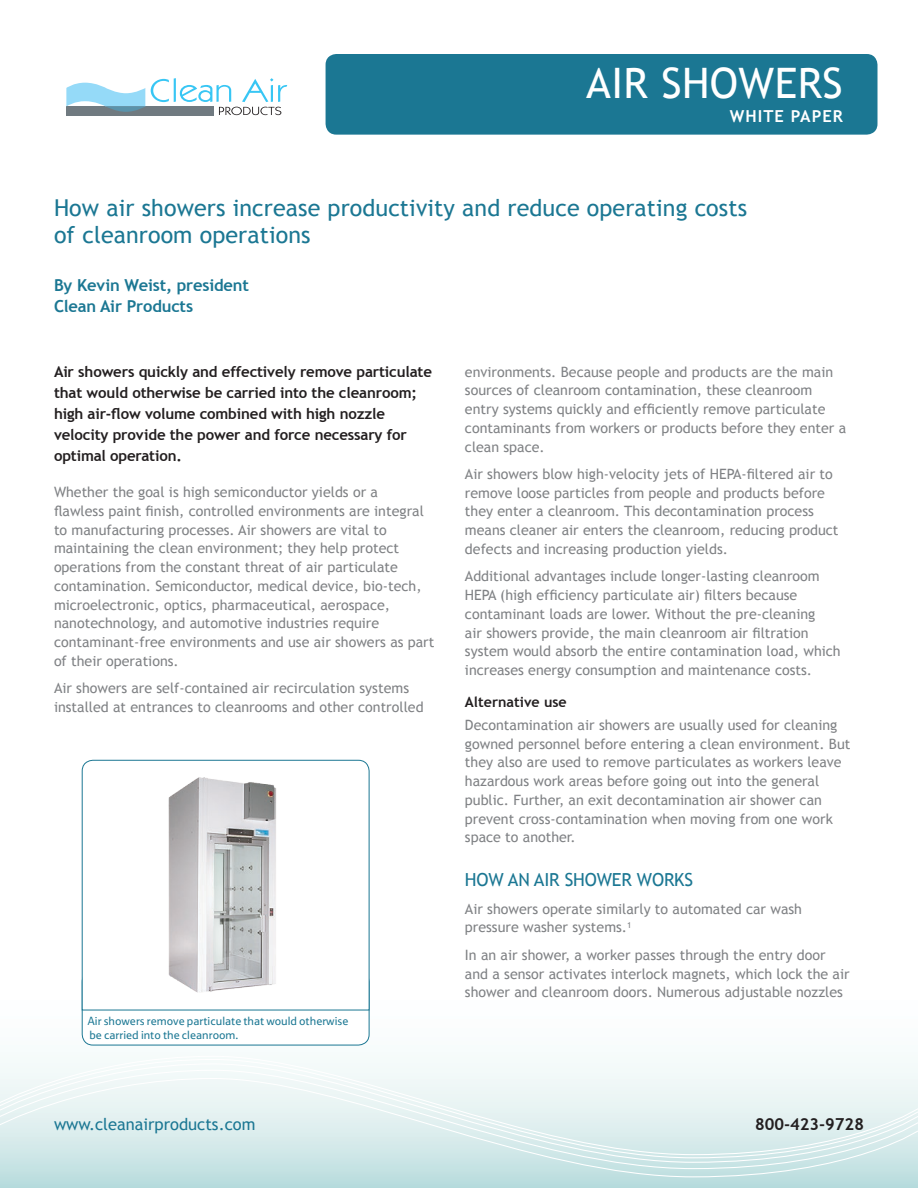
<style>
.page{position:relative;width:918px;height:1188px;background:#fff}
.page>*{position:absolute;margin:0;border:0;box-sizing:border-box;transform-origin:0 0}
.HEAD{font:42px "Trebuchet MS";letter-spacing:.01em;color:#fff}
.t1{font:23.25px/27px "Trebuchet MS";letter-spacing:.005em;color:#1b7793}
.SECTION_HEAD{font:18px "Trebuchet MS";letter-spacing:-.01em;color:#1b7793}
.BYLINE{font:700 16.5px/21px "Trebuchet MS";letter-spacing:-.01em;color:#1b7793}
.t2{font:16.5px "Trebuchet MS";color:#1b7793}
.t3{font:700 16.5px "Trebuchet MS";color:#231f20}
.SUBHEAD{font:700 16.5px "Trebuchet MS";letter-spacing:.06em;color:#fff}
.LEAD_IN{font:700 15px/21px "Trebuchet MS";letter-spacing:-.01em;color:#231f20}
.BODY{font:14.25px/18.8px "Trebuchet MS";color:#808285}
.SUBSECTION{font:700 14.25px "Trebuchet MS";color:#231f20}
.t4{font:12px/14.4px "Tesco";color:#1b7793}
</style>
<div class="page">
<svg style="left:0;top:1011px;width:918px;height:177px"></svg>
<hr style="left:0;top:1055px;width:918px;height:4px;background:#f6fbfa">
<hr style="left:0;top:1059px;width:918px;height:4px;background:#f5fbfa">
<div style="left:0;top:1063px;width:918px;height:6px;background:#f4fafa"></div>
<div style="left:0;top:1069px;width:918px;height:9px;background:#f2f9f9"></div>
<svg style="left:0;top:1078px;width:918px;height:100px;background:#dee"></svg>
<div style="left:66px;top:106px;width:148px;height:10px;background:#707a80"></div>
<svg style="left:151px;top:79px;width:18px;height:23px"></svg>
<hr style="left:174px;top:78px;width:2px;height:24px;background:#38c6f4">
<svg style="left:66px;top:83px;width:79px;height:29px"></svg>
<svg style="left:180px;top:78px;width:107px;height:37px"></svg>
<div style="left:326px;top:54px;width:552px;height:81px;background:#1b7793;border-radius:11px"></div>
<div style="left:82px;top:971px;width:287px;height:74px;background:#fff;border-radius:11px"></div>
<div style="left:82px;top:971px;width:287px;height:74px;border:1px solid #1b7793;border-radius:11px"></div>
<svg style="left:81px;top:760px;width:289px;height:251px"></svg>
<p class="HEAD" style="left:586px;top:58px;width:258px">AIR SHOWERS</p>
<p class="SUBHEAD" style="left:730px;top:105px;width:114px">WHITE PAPER</p>
<p class="t1" style="left:54px;top:194px;width:695px">How air showers increase productivity and reduce operating costs of cleanroom operations</p>
<p class="BYLINE" style="left:54px;top:275px;width:197px">By Kevin Weist, president<br>Clean Air Products</p>
<p class="LEAD_IN" style="left:54px;top:361px;width:380px">Air showers quickly and effectively remove particulate that would otherwise be carried into the cleanroom; high air-flow volume combined with high nozzle velocity provide the power and force necessary for optimal operation.</p>
<p class="BODY" style="left:54px;top:483px;width:382px">Whether the goal is high semiconductor yields or a<br>flawless paint finish, controlled environments are integral to manufacturing processes. Air showers are vital to maintaining the clean environment; they help protect operations from the constant threat of air particulate contamination. Semiconductor, medical device, bio-tech, microelectronic, optics, pharmaceutical, aerospace, nanotechnology, and automotive industries require contaminant-free environments and use air showers as part of their operations.</p>
<p class="BODY" style="left:54px;top:679px;width:371px">Air showers are self-contained air recirculation systems installed at entrances to cleanrooms and other controlled</p>
<p class="t4" style="left:88px;top:1013px;width:262px">Air showers remove particulate that would otherwise be carried into the cleanroom.</p>
<p class="BODY" style="left:465px;top:362px;width:383px">environments. Because people and products are the main sources of cleanroom contamination, these cleanroom entry systems quickly and efficiently remove particulate contaminants from workers or products before they enter a clean space.</p>
<p class="BODY" style="left:465px;top:465px;width:375px">Air showers blow high-velocity jets of HEPA-filtered air to remove loose particles from people and products before they enter a cleanroom. This decontamination process means cleaner air enters the cleanroom, reducing product defects and increasing production yields.</p>
<p class="BODY" style="left:465px;top:567px;width:377px">Additional advantages include longer-lasting cleanroom HEPA (high efficiency particulate air) filters because contaminant loads are lower. Without the pre-cleaning<br>air showers provide, the main cleanroom air filtration system would absorb the entire contamination load, which increases energy consumption and maintenance costs.</p>
<p class="SUBSECTION" style="left:465px;top:693px;width:103px">Alternative use</p>
<p class="BODY" style="left:465px;top:716px;width:387px">Decontamination air showers are usually used for cleaning gowned personnel before entering a clean environment. But they also are used to remove particulates as workers leave hazardous work areas before going out into the general public. Further, an exit decontamination air shower can prevent cross-contamination when moving from one work space to another.</p>
<p class="SECTION_HEAD" style="left:465px;top:869px;width:230px">HOW AN AIR SHOWER WORKS</p>
<p class="BODY" style="left:465px;top:899px;width:339px">Air showers operate similarly to automated car wash pressure washer systems.<sup>1</sup></p>
<p class="BODY" style="left:465px;top:946px;width:386px">In an air shower, a worker passes through the entry door and a sensor activates interlock magnets, which lock the air shower and cleanroom doors. Numerous adjustable nozzles</p>
<p class="t2" style="left:54px;top:1114px;width:203px">www.cleanairproducts.com</p>
<p class="t3" style="left:755px;top:1114px;width:110px">800-423-9728</p>
</div>
